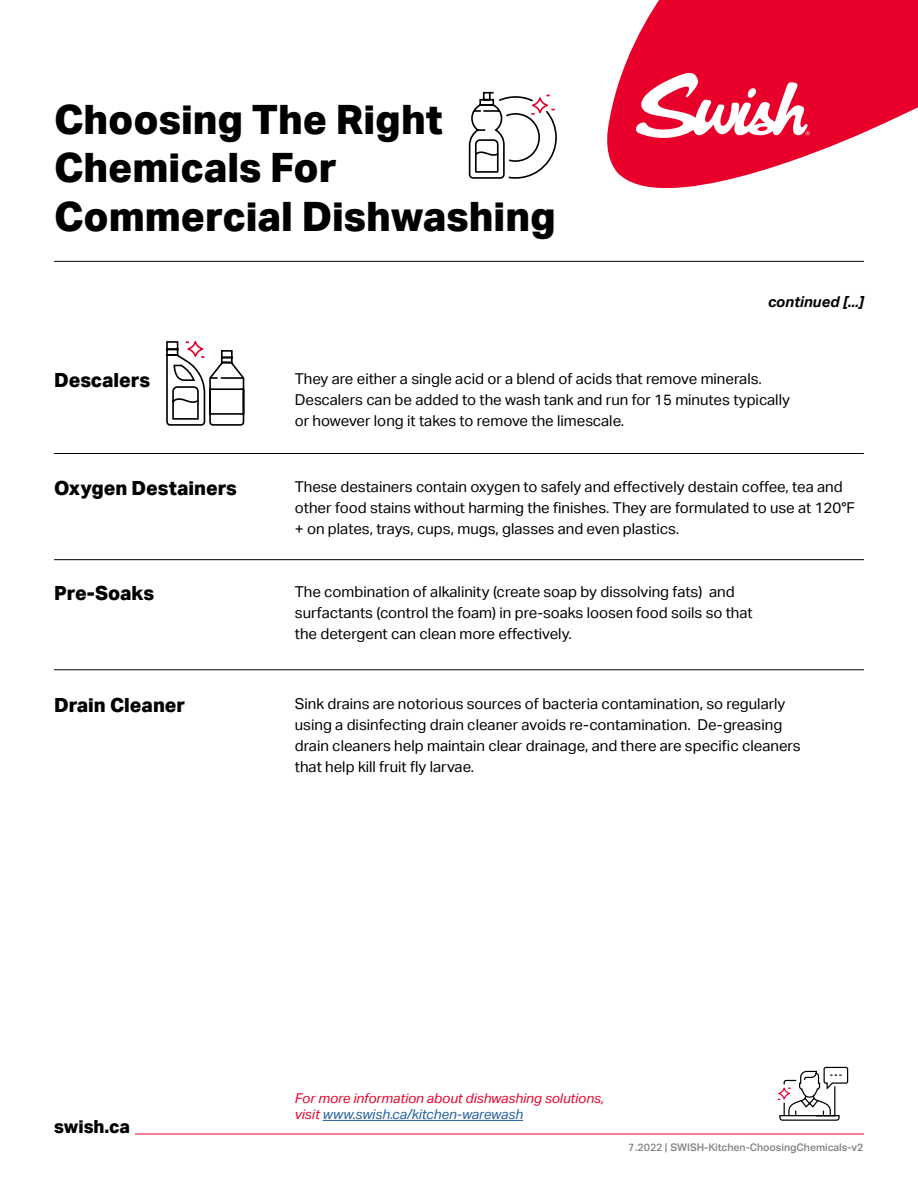
<style>
.page{position:relative;width:918px;height:1188px;background:#fff}
.page>*{position:absolute;margin:0;border:0;box-sizing:border-box;transform-origin:0 0}
.t1{font:800 40.5px/48.6px "Aktiv Grotesk";color:#000}
.t2{font:800 19.5px "Aktiv Grotesk";color:#000}
.t3{font:800 18px "Aktiv Grotesk";color:#000}
.t4{font:15px/21px "Aktiv Grotesk";color:#000}
.t5{font:italic 700 15px "Aktiv Grotesk";color:#000}
.t6{font:italic 13.5px/16.2px "Aktiv Grotesk";color:#e8002a}
.t7{font:500 10.5px "Aktiv Grotesk";letter-spacing:-.005em;color:#000}
.s1{color:#215e9e}
</style>
<div class="page">
<svg style="left:166px;top:341px;width:79px;height:85px"></svg>
<svg style="left:777px;top:1066px;width:72px;height:55px"></svg>
<svg style="left:468px;top:91px;width:89px;height:88px"></svg>
<hr style="left:54px;top:261px;width:810px;height:1px;background:#000">
<hr style="left:54px;top:559px;width:810px;height:1px;background:#000">
<hr style="left:54px;top:670px;width:810px;height:1px;background:#000">
<hr style="left:54px;top:453px;width:810px;height:1px;background:#000">
<svg style="left:607px;top:0;width:311px;height:189px;fill:#e8002a"></svg>
<svg style="left:636px;top:72px;width:174px;height:69px"></svg>
<hr style="left:323px;top:1120px;width:200px;height:1px;background:#215e9e">
<hr style="left:135px;top:1134px;width:729px;height:1px;background:#e8002a">
<h1 class="t1" style="left:54px;top:95px;width:503px">Choosing The Right<br>Chemicals For<br>Commercial Dishwashing</h1>
<p class="t5" style="left:768px;top:293px;width:98px">continued [...]</p>
<h2 class="t2" style="left:54px;top:369px;width:98px">Descalers</h2>
<p class="t4" style="left:295px;top:368px;width:497px">They are either a single acid or a blend of acids that remove minerals.<br>Descalers can be added to the wash tank and run for 15 minutes typically or however long it takes to remove the limescale.</p>
<h2 class="t2" style="left:54px;top:477px;width:184px">Oxygen Destainers</h2>
<p class="t4" style="left:295px;top:476px;width:562px">These destainers contain oxygen to safely and effectively destain coffee, tea and other food stains without harming the finishes. They are formulated to use at 120°F + on plates, trays, cups, mugs, glasses and even plastics.</p>
<h2 class="t2" style="left:54px;top:582px;width:101px">Pre-Soaks</h2>
<p class="t4" style="left:295px;top:581px;width:459px">The combination of alkalinity (create soap by dissolving fats) and surfactants (control the foam) in pre-soaks loosen food soils so that the detergent can clean more effectively.</p>
<h2 class="t2" style="left:54px;top:694px;width:133px">Drain Cleaner</h2>
<p class="t4" style="left:295px;top:693px;width:507px">Sink drains are notorious sources of bacteria contamination, so regularly using a disinfecting drain cleaner avoids re-contamination. De-greasing drain cleaners help maintain clear drainage, and there are specific cleaners that help kill fruit fly larvae.</p>
<p class="t3" style="left:54px;top:1117px;width:77px">swish.ca</p>
<p class="t6" style="left:295px;top:1090px;width:311px">For more information about dishwashing solutions, visit <span class="s1">www.swish.ca/kitchen-warewash</span></p>
<p class="t7" style="left:629px;top:1141px;width:236px">7.2022 | SWISH-Kitchen-ChoosingChemicals-v2</p>
</div>
